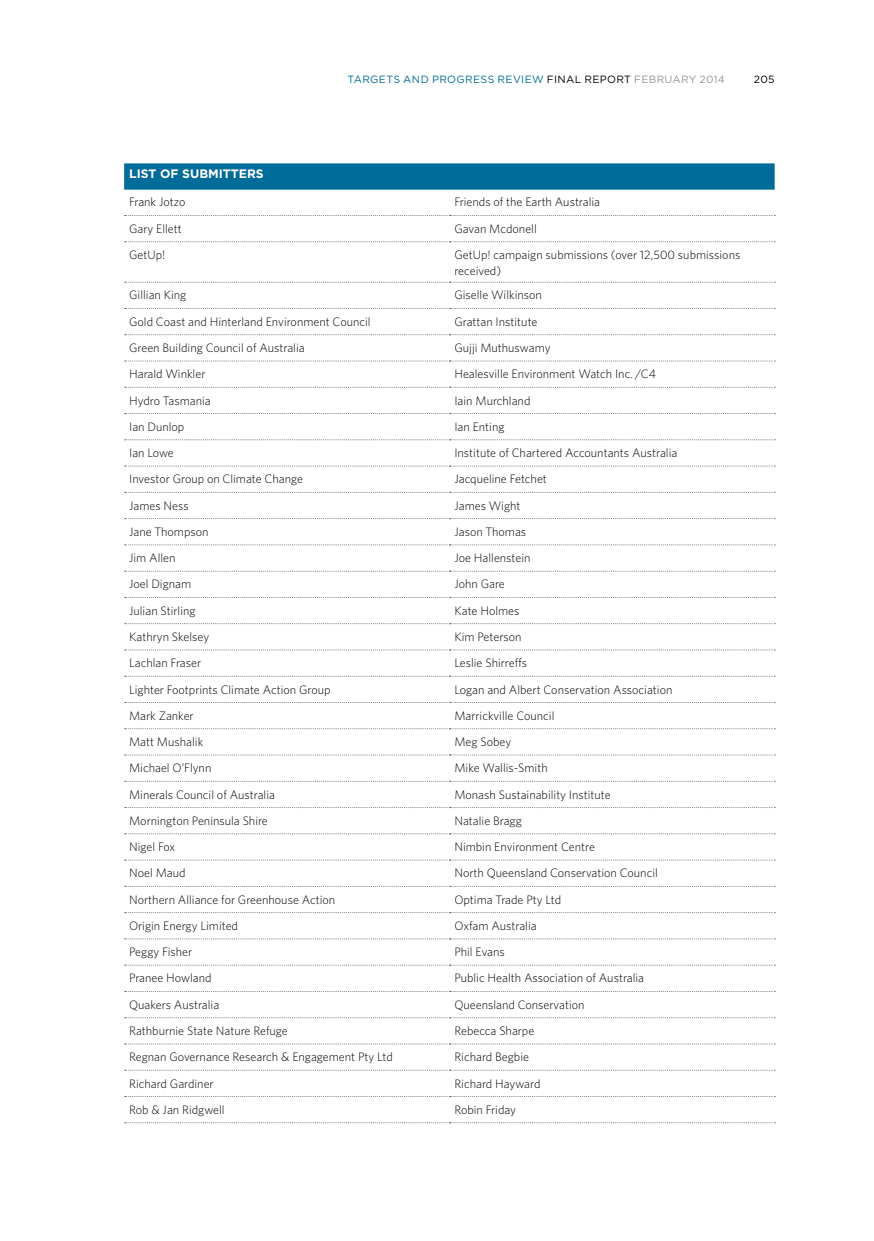
<style>
.page{position:relative;width:874px;height:1241px;background:#fff}
.page>*{position:absolute;margin:0;border:0;box-sizing:border-box;transform-origin:0 0}
.t1{font:300 12.25px/15.8px "Whitney";color:#000}
.t2{font:700 12.25px "Gotham";color:#fff}
.t3{font:10.5px "Gotham";letter-spacing:.035em;color:#006c99}
.t4{font:10.5px "Gotham";letter-spacing:.025em;color:#939598}
.t5{font:10.5px "Gotham";color:#000}
.s1{color:#000}
</style>
<div class="page">
<svg style="left:124px;top:163px;width:650px;height:27px;background:#066f9b"></svg>
<svg style="left:124px;top:215px;width:650px;height:1px"></svg>
<svg style="left:124px;top:241px;width:650px;height:1px"></svg>
<svg style="left:124px;top:282px;width:650px;height:1px"></svg>
<svg style="left:124px;top:308px;width:650px;height:1px"></svg>
<svg style="left:124px;top:334px;width:650px;height:1px"></svg>
<svg style="left:124px;top:360px;width:648px;height:1px"></svg>
<svg style="left:124px;top:387px;width:650px;height:1px"></svg>
<svg style="left:124px;top:413px;width:650px;height:1px"></svg>
<svg style="left:124px;top:439px;width:650px;height:1px"></svg>
<svg style="left:124px;top:465px;width:648px;height:1px"></svg>
<svg style="left:124px;top:492px;width:650px;height:1px"></svg>
<svg style="left:124px;top:518px;width:650px;height:1px"></svg>
<svg style="left:124px;top:544px;width:649px;height:1px"></svg>
<svg style="left:124px;top:570px;width:648px;height:1px"></svg>
<svg style="left:124px;top:597px;width:650px;height:1px"></svg>
<svg style="left:124px;top:623px;width:650px;height:1px"></svg>
<svg style="left:124px;top:649px;width:649px;height:1px"></svg>
<svg style="left:124px;top:675px;width:648px;height:1px"></svg>
<svg style="left:124px;top:702px;width:650px;height:1px"></svg>
<svg style="left:124px;top:728px;width:650px;height:1px"></svg>
<svg style="left:124px;top:754px;width:648px;height:1px"></svg>
<svg style="left:124px;top:780px;width:648px;height:1px"></svg>
<svg style="left:124px;top:807px;width:650px;height:1px"></svg>
<svg style="left:124px;top:833px;width:650px;height:1px"></svg>
<svg style="left:124px;top:859px;width:648px;height:1px"></svg>
<svg style="left:124px;top:912px;width:650px;height:1px"></svg>
<svg style="left:124px;top:938px;width:649px;height:1px"></svg>
<svg style="left:124px;top:964px;width:648px;height:1px"></svg>
<svg style="left:124px;top:1017px;width:650px;height:1px"></svg>
<svg style="left:124px;top:1043px;width:649px;height:1px"></svg>
<svg style="left:124px;top:1069px;width:648px;height:1px"></svg>
<svg style="left:124px;top:1122px;width:650px;height:1px"></svg>
<p class="t3" style="left:347px;top:74px;width:246px">TARGETS AND PROGRESS REVIEW <span class="s1">FINAL REPORT</span></p>
<p class="t4" style="left:634px;top:74px;width:92px">FEBRUARY 2014</p>
<p class="t5" style="left:753px;top:74px;width:22px">205</p>
<p class="t2" style="left:129px;top:167px;width:36px">LIST OFSUB</p>
<p class="t2" style="left:208px;top:167px;width:40px">MITTERS</p>
<p class="t1" style="left:129px;top:194px;width:58px">Frank Jotzo</p>
<p class="t1" style="left:454px;top:194px;width:147px">Friends of the Earth Australia</p>
<p class="t1" style="left:129px;top:220px;width:54px">Gary Ellett</p>
<p class="t1" style="left:454px;top:220px;width:84px">Gavan Mcdonell</p>
<p class="t1" style="left:129px;top:246px;width:38px">GetUp!</p>
<p class="t1" style="left:454px;top:246px;width:287px">GetUp! campaign submissions (over 12,500 submissions received)</p>
<p class="t1" style="left:129px;top:287px;width:59px">Gillian King</p>
<p class="t1" style="left:454px;top:287px;width:89px">Giselle Wilkinson</p>
<p class="t1" style="left:129px;top:313px;width:243px">Gold Coast and Hinterland Environment Council</p>
<p class="t1" style="left:454px;top:313px;width:85px">Grattan Institute</p>
<p class="t1" style="left:129px;top:339px;width:177px">Green Building Council of Australia</p>
<p class="t1" style="left:454px;top:339px;width:98px">Gujji Muthuswamy</p>
<p class="t1" style="left:129px;top:366px;width:78px">Harald Winkler</p>
<p class="t1" style="left:454px;top:366px;width:203px">Healesville Environment Watch Inc. /C4</p>
<p class="t1" style="left:129px;top:392px;width:83px">Hydro Tasmania</p>
<p class="t1" style="left:454px;top:392px;width:78px">Iain Murchland</p>
<p class="t1" style="left:129px;top:418px;width:57px">Ian Dunlop</p>
<p class="t1" style="left:454px;top:418px;width:52px">Ian Enting</p>
<p class="t1" style="left:129px;top:444px;width:46px">Ian Lowe</p>
<p class="t1" style="left:454px;top:444px;width:224px">Institute of Chartered Accountants Australia</p>
<p class="t1" style="left:129px;top:471px;width:175px">Investor Group on Climate Change</p>
<p class="t1" style="left:454px;top:471px;width:94px">Jacqueline Fetchet</p>
<p class="t1" style="left:129px;top:497px;width:61px">James Ness</p>
<p class="t1" style="left:454px;top:497px;width:68px">James Wight</p>
<p class="t1" style="left:129px;top:523px;width:81px">Jane Thompson</p>
<p class="t1" style="left:454px;top:523px;width:73px">Jason Thomas</p>
<p class="t1" style="left:129px;top:549px;width:48px">Jim Allen</p>
<p class="t1" style="left:454px;top:549px;width:78px">Joe Hallenstein</p>
<p class="t1" style="left:129px;top:576px;width:64px">Joel Dignam</p>
<p class="t1" style="left:454px;top:576px;width:52px">John Gare</p>
<p class="t1" style="left:129px;top:602px;width:68px">Julian Stirling</p>
<p class="t1" style="left:454px;top:602px;width:67px">Kate Holmes</p>
<p class="t1" style="left:129px;top:628px;width:82px">Kathryn Skelsey</p>
<p class="t1" style="left:454px;top:628px;width:68px">Kim Peterson</p>
<p class="t1" style="left:129px;top:654px;width:73px">Lachlan Fraser</p>
<p class="t1" style="left:454px;top:654px;width:74px">Leslie Shirreffs</p>
<p class="t1" style="left:129px;top:681px;width:203px">Lighter Footprints Climate Action Group</p>
<p class="t1" style="left:454px;top:681px;width:219px">Logan and Albert Conservation Association</p>
<p class="t1" style="left:129px;top:707px;width:66px">Mark Zanker</p>
<p class="t1" style="left:454px;top:707px;width:102px">Marrickville Council</p>
<p class="t1" style="left:129px;top:733px;width:76px">Matt Mushalik</p>
<p class="t1" style="left:454px;top:733px;width:58px">Meg Sobey</p>
<p class="t1" style="left:129px;top:759px;width:84px">Michael O’Flynn</p>
<p class="t1" style="left:454px;top:759px;width:95px">Mike Wallis-Smith</p>
<p class="t1" style="left:129px;top:786px;width:147px">Minerals Council of Australia</p>
<p class="t1" style="left:454px;top:786px;width:158px">Monash Sustainability Institute</p>
<p class="t1" style="left:129px;top:812px;width:140px">Mornington Peninsula Shire</p>
<p class="t1" style="left:454px;top:812px;width:69px">Natalie Bragg</p>
<p class="t1" style="left:129px;top:838px;width:48px">Nigel Fox</p>
<p class="t1" style="left:454px;top:838px;width:142px">Nimbin Environment Centre</p>
<p class="t1" style="left:129px;top:864px;width:58px">Noel Maud</p>
<p class="t1" style="left:454px;top:864px;width:205px">North Queensland Conservation Council</p>
<p class="t1" style="left:129px;top:891px;width:208px">Northern Alliance for Greenhouse Action</p>
<p class="t1" style="left:454px;top:891px;width:108px">Optima Trade Pty Ltd</p>
<p class="t1" style="left:129px;top:917px;width:110px">Origin Energy Limited</p>
<p class="t1" style="left:454px;top:917px;width:84px">Oxfam Australia</p>
<p class="t1" style="left:129px;top:943px;width:65px">Peggy Fisher</p>
<p class="t1" style="left:454px;top:943px;width:52px">Phil Evans</p>
<p class="t1" style="left:129px;top:969px;width:84px">Pranee Howland</p>
<p class="t1" style="left:454px;top:969px;width:191px">Public Health Association of Australia</p>
<p class="t1" style="left:129px;top:996px;width:92px">Quakers Australia</p>
<p class="t1" style="left:454px;top:996px;width:132px">Queensland Conservation</p>
<p class="t1" style="left:129px;top:1022px;width:160px">Rathburnie State Nature Refuge</p>
<p class="t1" style="left:454px;top:1022px;width:81px">Rebecca Sharpe</p>
<p class="t1" style="left:129px;top:1048px;width:265px">Regnan Governance Research &amp; Engagement Pty Ltd</p>
<p class="t1" style="left:454px;top:1048px;width:76px">Richard Begbie</p>
<p class="t1" style="left:129px;top:1074px;width:86px">Richard Gardiner</p>
<p class="t1" style="left:454px;top:1074px;width:88px">Richard Hayward</p>
<p class="t1" style="left:129px;top:1101px;width:97px">Rob &amp; Jan Ridgwell</p>
<p class="t1" style="left:454px;top:1101px;width:63px">Robin Friday</p>
</div>
